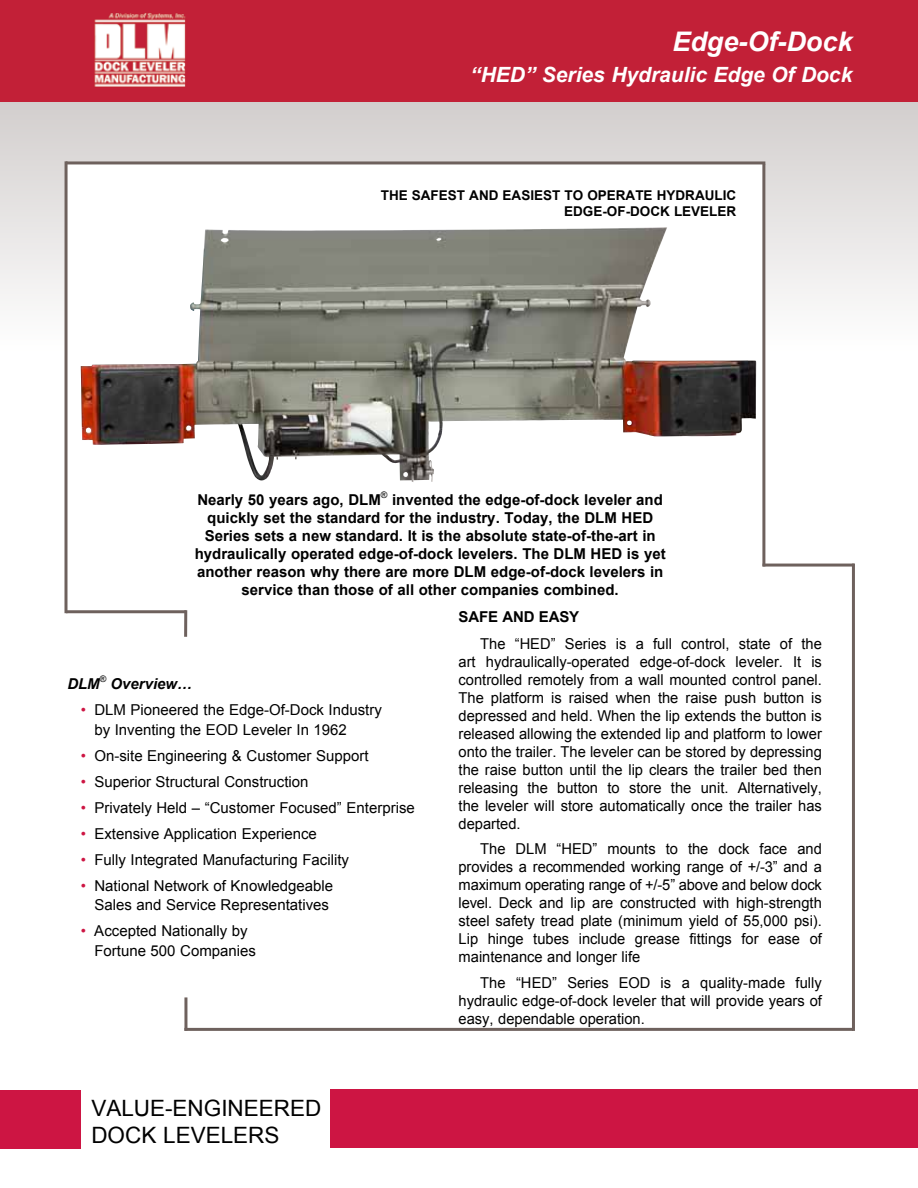
<style>
.page{position:relative;width:918px;height:1188px;background:#fff}
.page>*{position:absolute;margin:0;border:0;box-sizing:border-box;transform-origin:0 0}
.t1{font:italic 700 27px "Arial";color:#fff}
.t2{font:22.5px/27px "Arial";color:#000}
.t3{font:italic 700 21px "Arial";color:#fff}
.t4{font:15px/18px "Arial";color:#000;text-align:justify}
.t5{font:700 15px "Arial";color:#000}
.t6{font:italic 700 15px "Arial";color:#000}
.t7{font:700 13.5px/16.2px "Arial";color:#000;text-align:right}
.t8{font:9px "Arial";color:#000}
.s1{color:#cd1543}
</style>
<div class="page">
<svg style="left:0;top:101px;width:918px;height:250px;fill:#dbd8d7"></svg>
<div style="left:67px;top:164px;width:696px;height:450px;background:#fff"></div>
<div style="left:0;top:0;width:918px;height:101px;background:#c22037"></div>
<div style="left:0;top:1090px;width:81px;height:58px;background:#cd1543"></div>
<div style="left:331px;top:1089px;width:587px;height:58px;background:#cd1543"></div>
<hr style="left:763px;top:564px;width:91px;height:3px;background:#6e615d">
<img style="left:81px;top:229px;width:675px;height:253px">
<hr style="left:184px;top:610px;width:3px;height:27px;background:#6e615d">
<hr style="left:184px;top:997px;width:3px;height:34px;background:#6e615d">
<hr style="left:66px;top:161px;width:699px;height:3px;background:#6e615d">
<svg style="left:64px;top:161px;width:4px;height:452px;background:#908683"></svg>
<hr style="left:66px;top:610px;width:120px;height:3px;background:#6e615d">
<hr style="left:184px;top:1028px;width:669px;height:3px;background:#6e615d">
<hr style="left:852px;top:564px;width:3px;height:467px;background:#6e615d">
<hr style="left:762px;top:164px;width:3px;height:402px;background:#6e615d">
<h1 class="t1" style="left:672px;top:31px;width:182px">Edge-Of-Dock</h1>
<h3 class="t3" style="left:470px;top:67px;width:384px">“HED” Series Hydraulic Edge Of Dock</h3>
<p class="t7" style="left:381px;top:189px;width:357px">THE SAFEST AND EASIEST TO OPERATE HYDRAULIC<br>EDGE-OF-DOCK LEVELER</p>
<p class="t5" style="left:197px;top:494px;width:185px">Nearly 50 years ago, DLM</p>
<p class="t8" style="left:381px;top:491px;width:8px">®</p>
<p class="t5" style="left:392px;top:494px;width:272px">invented the edge-of-dock leveler and</p>
<p class="t5" style="left:207px;top:512px;width:447px">quickly set the standard for the industry. Today, the DLM HED</p>
<p class="t5" style="left:205px;top:530px;width:452px">Series sets a new standard. It is the absolute state-of-the-art in</p>
<p class="t5" style="left:195px;top:548px;width:472px">hydraulically operated edge-of-dock levelers. The DLM HED is yet</p>
<p class="t5" style="left:197px;top:566px;width:468px">another reason why there are more DLM edge-of-dock levelers in</p>
<p class="t5" style="left:242px;top:584px;width:379px">service than those of all other companies combined.</p>
<p class="t6" style="left:67px;top:678px;width:34px">DLM</p>
<p class="t8" style="left:100px;top:675px;width:8px">®</p>
<p class="t6" style="left:111px;top:678px;width:83px">Overview…</p>
<p class="t4" style="left:94px;top:701px;width:289px;line-height:19.8px;text-indent:-14px"><span class="s1">•</span> DLM Pioneered the Edge-Of-Dock Industry by Inventing the EOD Leveler In 1962</p>
<p class="t4" style="left:81px;top:748px;width:289px"><span class="s1">•</span> On-site Engineering &amp; Customer Support</p>
<p class="t4" style="left:81px;top:774px;width:229px"><span class="s1">•</span> Superior Structural Construction</p>
<p class="t4" style="left:81px;top:800px;width:336px"><span class="s1">•</span> Privately Held – “Customer Focused” Enterprise</p>
<p class="t4" style="left:81px;top:826px;width:238px"><span class="s1">•</span> Extensive Application Experience</p>
<p class="t4" style="left:81px;top:852px;width:270px"><span class="s1">•</span> Fully Integrated Manufacturing Facility</p>
<p class="t4" style="left:81px;top:877px;width:254px;line-height:19.8px;text-align:right"><span class="s1">•</span> National Network of Knowledgeable<br>Sales and Service Representatives</p>
<p class="t4" style="left:94px;top:923px;width:163px;line-height:19.8px;text-indent:-14px"><span class="s1">•</span> Accepted Nationally by<br>Fortune 500 Companies</p>
<h2 class="t2" style="left:91px;top:1097px;width:232px">VALUE-ENGINEERED<br>DOCK LEVELERS</h2>
<p class="t5" style="left:459px;top:611px;width:122px">SAFE AND EASY</p>
<p class="t4" style="left:459px;top:636px;width:365px;text-indent:22px">The “HED” Series is a full control, state of the art hydraulically-operated edge-of-dock leveler. It is controlled remotely from a wall mounted control panel.<br>The platform is raised when the raise push button is depressed and held. When the lip extends the button is released allowing the extended lip and platform to lower onto the trailer. The leveler can be stored by depressing the raise button until the lip clears the trailer bed then releasing the button to store the unit. Alternatively, the leveler will store automatically once the trailer has departed.</p>
<p class="t4" style="left:459px;top:842px;width:365px;text-indent:22px">The DLM “HED” mounts to the dock face and provides a recommended working range of +/-3” and a maximum operating range of +/-5” above and below dock level. Deck and lip are constructed with high-strength steel safety tread plate (minimum yield of 55,000 psi).<br>Lip hinge tubes include grease fittings for ease of maintenance and longer life</p>
<p class="t4" style="left:459px;top:975px;width:365px;text-indent:22px">The “HED” Series EOD is a quality-made fully hydraulic edge-of-dock leveler that will provide years of easy, dependable operation.</p>
</div>
